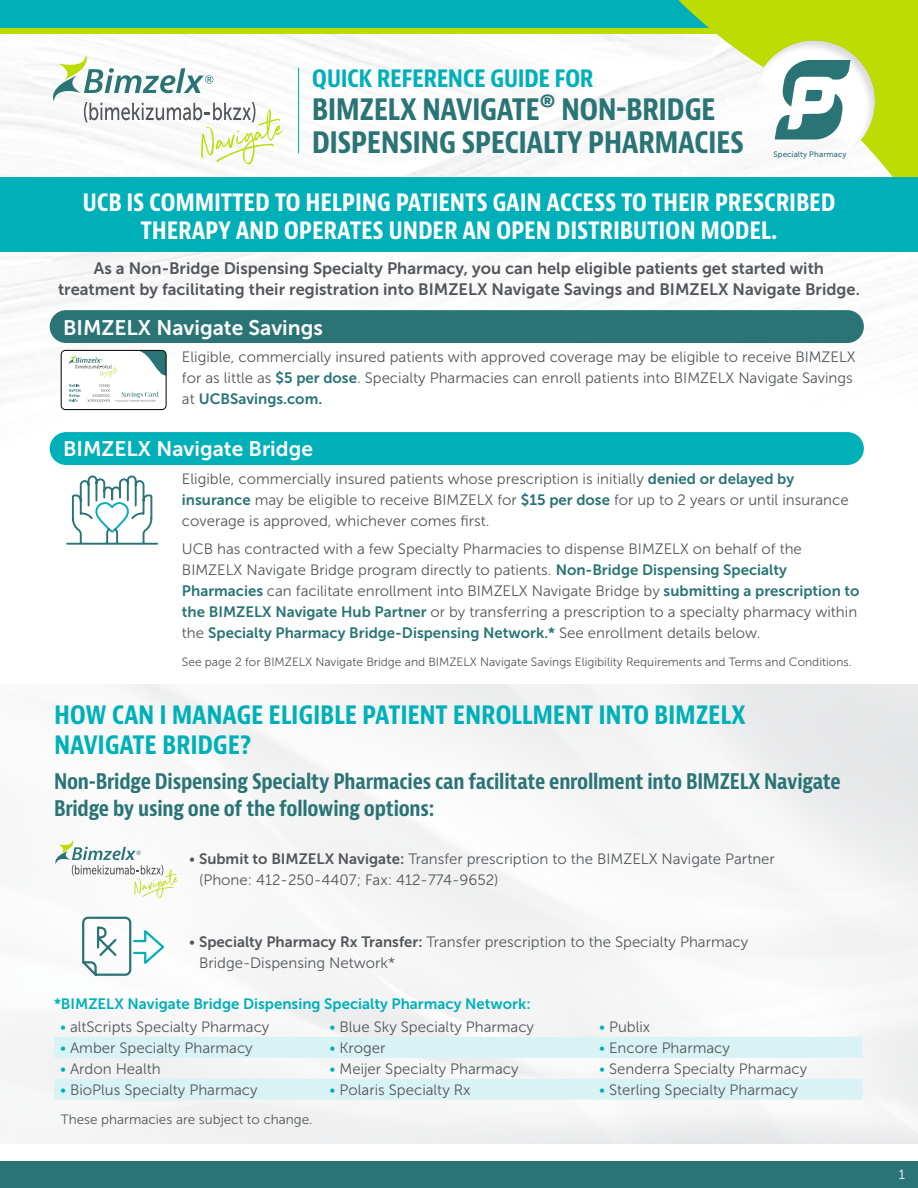
<style>
.page{position:relative;width:918px;height:1188px;background:#fff}
.page>*{position:absolute;margin:0;border:0;box-sizing:border-box;transform-origin:0 0}
.t1{font:700 condensed 31.5px/33px "Bernina Sans";letter-spacing:-.02em;color:#2a7475}
.t2{font:700 condensed 27px/30px "Bernina Sans";letter-spacing:-.01em;color:#00b0b9}
.t3{font:700 condensed 25.5px/28.5px "Bernina Sans";letter-spacing:-.01em;color:#fff;text-align:center}
.t4{font:700 condensed 25.5px "Bernina Sans";letter-spacing:-.02em;color:#00b0b9}
.t5{font:700 condensed 21px/27px "Bernina Sans";letter-spacing:-.01em;color:#2a7475}
.t6{font:21px "Museo Sans 700";color:#fff}
.t7{font:16.5px/21px "Museo Sans 700";color:#53565a;text-align:center}
.t8{font:15px/21px "Museo Sans 300";color:#53565a}
.t9{font:15px "Museo Sans 700";color:#2a7475}
.t10{font:15px "Museo Sans 700";color:#00b0b9}
.t11{font:13.5px "Museo Sans 300";color:#53565a}
.t12{font:13.5px "Museo Sans 300";color:#fff}
.t13{font:12px "Museo Sans 300";color:#53565a}
.t14{font:7.95px "Museo Sans 500";letter-spacing:.01em;color:#2a7475}
.s1{font-family:"Museo Sans 700";color:#2a7475}
.s2{font-family:"Museo Sans 300";color:#53565a}
.s3{font-family:"Museo Sans 700"}
.s4{color:#00b0b9}
</style>
<div class="page">
<img style="left:0;top:252px;width:728px;height:224px">
<div style="left:0;top:0;width:918px;height:28px;background:#00b0b9"></div>
<div style="left:0;top:28px;width:918px;height:6px;background:#bddc04"></div>
<div style="left:0;top:1161px;width:918px;height:27px;background:#2a7475"></div>
<svg style="left:643px;top:0;width:275px;height:177px;fill:#f5f5f6"></svg>
<svg style="left:737px;top:25px;width:154px;height:143px"></svg>
<svg style="left:61px;top:350px;width:105px;height:60px"></svg>
<div style="left:61px;top:350px;width:105px;height:60px;border:1px solid #000;border-radius:4px"></div>
<svg style="left:66px;top:476px;width:92px;height:69px"></svg>
<div style="left:0;top:177px;width:918px;height:75px;background:#00b0b9"></div>
<svg style="left:54px;top:1037px;width:808px;height:63px;fill:#d9f3f5"></svg>
<div style="left:50px;top:310px;width:814px;height:33px;background:#2a7475;border-radius:16px"></div>
<div style="left:50px;top:432px;width:814px;height:33px;background:#00b0b9;border-radius:16px"></div>
<svg style="left:81px;top:916px;width:85px;height:61px"></svg>
<svg style="left:53px;top:840px;width:125px;height:58px"></svg>
<hr style="left:298px;top:68px;width:1px;height:85px;background:#00b0b9">
<svg style="left:48px;top:55px;width:235px;height:109px"></svg>
<h3 class="t4" style="left:312px;top:62px;width:283px">QUICK REFERENCE GUIDE FOR</h3>
<h1 class="t1" style="left:312px;top:92px;width:434px">BIMZELX NAVIGATE® NON-BRIDGE<br>DISPENSING SPECIALTY PHARMACIES</h1>
<p class="t14" style="left:773px;top:150px;width:75px">Specialty Pharmacy</p>
<h3 class="t3" style="left:82px;top:188px;width:755px">UCB IS COMMITTED TO HELPING PATIENTS GAIN ACCESS TO THEIR PRESCRIBED<br>THERAPY AND OPERATES UNDER AN OPEN DISTRIBUTION MODEL.</h3>
<p class="t7" style="left:58px;top:258px;width:803px">As a Non-Bridge Dispensing Specialty Pharmacy, you can help eligible patients get started with treatment by facilitating their registration into BIMZELX Navigate Savings and BIMZELX Navigate Bridge.</p>
<h3 class="t6" style="left:63px;top:316px;width:261px">BIMZELX Navigate Savings</h3>
<p class="t8" style="left:182px;top:347px;width:675px">Eligible, commercially insured patients with approved coverage may be eligible to receive BIMZELX for as little as <span class="s1">$5 per dose</span>. Specialty Pharmacies can enroll patients into BIMZELX Navigate Savings</p>
<p class="t9" style="left:182px;top:391px;width:142px"><span class="s2">at</span> UCBSavings.com.</p>
<h3 class="t6" style="left:63px;top:438px;width:251px">BIMZELX Navigate Bridge</h3>
<p class="t8" style="left:182px;top:469px;width:668px">Eligible, commercially insured patients whose prescription is initially <span class="s1">denied or delayed by insurance</span> may be eligible to receive BIMZELX for <span class="s1">$15 per dose</span> for up to 2 years or until insurance coverage is approved, whichever comes first.</p>
<p class="t8" style="left:182px;top:538px;width:679px">UCB has contracted with a few Specialty Pharmacies to dispense BIMZELX on behalf of the BIMZELX Navigate Bridge program directly to patients. <span class="s1">Non-Bridge Dispensing Specialty Pharmacies</span> can facilitate enrollment into BIMZELX Navigate Bridge by <span class="s1">submitting a prescription to the BIMZELX Navigate Hub Partner</span> or by transferring a prescription to a specialty pharmacy within</p>
<p class="t9" style="left:182px;top:624px;width:580px"><span class="s2">the</span> Specialty Pharmacy Bridge-Dispensing Network.* <span class="s2">See enrollment details below.</span></p>
<p class="t13" style="left:182px;top:656px;width:671px">See page 2 for BIMZELX Navigate Bridge and BIMZELX Navigate Savings Eligibility Requirements and Terms and Conditions.</p>
<h2 class="t2" style="left:54px;top:700px;width:693px">HOW CAN I MANAGE ELIGIBLE PATIENT ENROLLMENT INTO BIMZELX<br>NAVIGATE BRIDGE?</h2>
<h3 class="t5" style="left:54px;top:768px;width:788px">Non-Bridge Dispensing Specialty Pharmacies can facilitate enrollment into BIMZELX Navigate<br>Bridge by using one of the following options:</h3>
<p class="t8" style="left:199px;top:848px;width:577px;text-indent:-10px">• <span class="s3">Submit to BIMZELX Navigate:</span> Transfer prescription to the BIMZELX Navigate Partner (Phone: 412-250-4407; Fax: 412-774-9652)</p>
<p class="t8" style="left:199px;top:931px;width:551px;text-indent:-10px">• <span class="s3">Specialty Pharmacy Rx Transfer:</span> Transfer prescription to the Specialty Pharmacy<br>Bridge-Dispensing Network*</p>
<p class="t10" style="left:54px;top:995px;width:478px">*BIMZELX Navigate Bridge Dispensing Specialty Pharmacy Network:</p>
<p class="t8" style="left:60px;top:1016px;width:211px"><span class="s4">•</span> altScripts Specialty Pharmacy</p>
<p class="t8" style="left:330px;top:1016px;width:206px"><span class="s4">•</span> Blue Sky Specialty Pharmacy</p>
<p class="t8" style="left:599px;top:1016px;width:53px"><span class="s4">•</span> Publix</p>
<p class="t8" style="left:60px;top:1037px;width:194px"><span class="s4">•</span> Amber Specialty Pharmacy</p>
<p class="t8" style="left:330px;top:1037px;width:58px"><span class="s4">•</span> Kroger</p>
<p class="t8" style="left:599px;top:1037px;width:132px"><span class="s4">•</span> Encore Pharmacy</p>
<p class="t8" style="left:60px;top:1058px;width:102px"><span class="s4">•</span> Ardon Health</p>
<p class="t8" style="left:330px;top:1058px;width:191px"><span class="s4">•</span> Meijer Specialty Pharmacy</p>
<p class="t8" style="left:599px;top:1058px;width:210px"><span class="s4">•</span> Senderra Specialty Pharmacy</p>
<p class="t8" style="left:60px;top:1079px;width:199px"><span class="s4">•</span> BioPlus Specialty Pharmacy</p>
<p class="t8" style="left:330px;top:1079px;width:143px"><span class="s4">•</span> Polaris Specialty Rx</p>
<p class="t8" style="left:599px;top:1079px;width:200px"><span class="s4">•</span> Sterling Specialty Pharmacy</p>
<p class="t11" style="left:61px;top:1112px;width:253px">These pharmacies are subject to change.</p>
<p class="t12" style="left:899px;top:1167px;width:8px">1</p>
</div>
